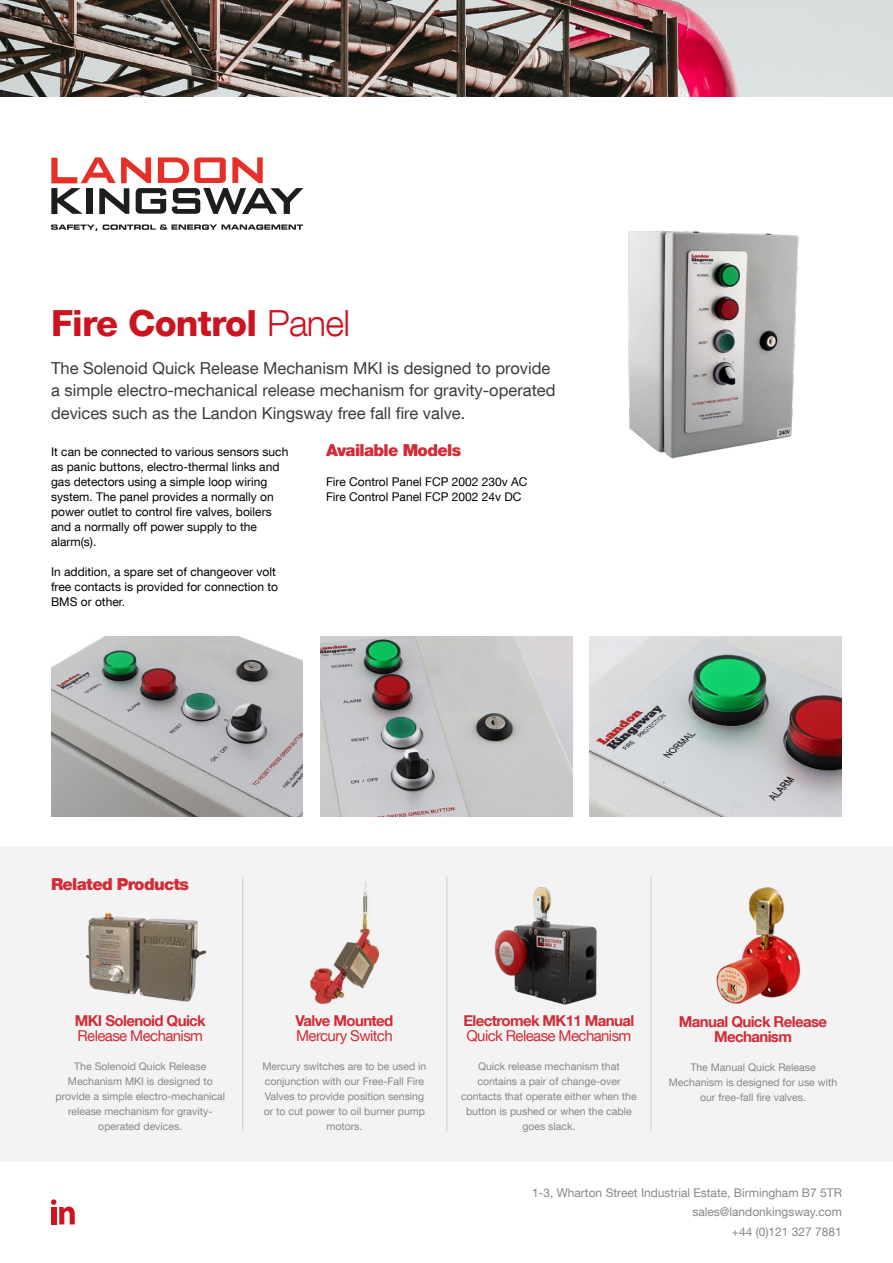
<style>
.page{position:relative;width:893px;height:1263px;background:#fff}
.page>*{position:absolute;margin:0;border:0;box-sizing:border-box;transform-origin:0 0}
.t1{font:800 36px "Helvetica Neue LT Com";letter-spacing:-.02em;color:#cc1421}
.t2{font:16.5px/22.5px "Helvetica Neue LT Com";color:#3c3c3b}
.t3{font:900 16.5px "Helvetica Neue LT Com";letter-spacing:-.04em;color:#d12c37}
.t4{font:700 15px/15px "Helvetica Neue LT Com";letter-spacing:-.04em;color:#d12c37;text-align:center}
.t5{font:15px "Helvetica Neue LT Com";letter-spacing:-.04em;color:#d12c37}
.t6{font:12px/15px "Helvetica Neue LT Com";color:#000}
.t7{font:12px/19.2px "Helvetica Neue LT Com";color:#878787;text-align:right}
.t8{font:10.5px/15px "Helvetica Neue LT Com";color:#878787;text-align:center}
.s1{font-weight:300}
</style>
<div class="page">
<svg style="left:51px;top:224px;width:46px;height:7px"></svg>
<svg style="left:103px;top:224px;width:200px;height:6px"></svg>
<svg style="left:51px;top:157px;width:252px;height:57px"></svg>
<svg style="left:51px;top:1199px;width:24px;height:25px"></svg>
<div style="left:51px;top:1207px;width:5px;height:17px;background:#cc1421"></div>
<img style="left:0;top:0;width:893px;height:96px">
<div style="left:0;top:846px;width:893px;height:315px;background:#f3f3f3"></div>
<hr style="left:242px;top:876px;width:1px;height:255px;background:#ccc">
<hr style="left:446px;top:876px;width:1px;height:255px;background:#ccc">
<hr style="left:651px;top:876px;width:1px;height:255px;background:#ccc">
<img style="left:86px;top:913px;width:120px;height:89px">
<img style="left:716px;top:887px;width:84px;height:117px">
<img style="left:628px;top:231px;width:171px;height:228px">
<img style="left:310px;top:882px;width:69px;height:122px">
<img style="left:494px;top:887px;width:103px;height:118px">
<img style="left:51px;top:636px;width:252px;height:180px">
<img style="left:320px;top:636px;width:253px;height:180px">
<img style="left:590px;top:636px;width:252px;height:180px">
<h1 class="t1" style="left:51px;top:302px;width:301px">Fire Control <span class="s1">Panel</span></h1>
<h2 class="t2" style="left:51px;top:356px;width:506px">The Solenoid Quick Release Mechanism MKI is designed to provide a simple electro-mechanical release mechanism for gravity-operated devices such as the Landon Kingsway free fall fire valve.</h2>
<p class="t6" style="left:51px;top:444px;width:239px">It can be connected to various sensors such as panic buttons, electro-thermal links and gas detectors using a simple loop wiring system. The panel provides a normally on power outlet to control fire valves, boilers and a normally off power supply to the alarm(s).</p>
<p class="t6" style="left:51px;top:564px;width:229px">In addition, a spare set of changeover volt free contacts is provided for connection to<br>BMS or other.</p>
<h2 class="t3" style="left:326px;top:440px;width:136px">Available Models</h2>
<p class="t6" style="left:326px;top:474px;width:203px">Fire Control Panel FCP 2002 230v AC<br>Fire Control Panel FCP 2002 24v DC</p>
<h2 class="t3" style="left:51px;top:874px;width:140px">Related Products</h2>
<h3 class="t4" style="left:75px;top:1013px;width:133px">MKI Solenoid Quick</h3>
<h3 class="t5" style="left:78px;top:1026px;width:127px">Release Mechanism</h3>
<p class="t8" style="left:56px;top:1058px;width:171px">The Solenoid Quick Release<br>Mechanism MKI is designed to provide a simple electro-mechanical release mechanism for gravity&shy;operated devices.</p>
<h3 class="t4" style="left:295px;top:1013px;width:100px">Valve Mounted</h3>
<h3 class="t5" style="left:296px;top:1026px;width:98px">Mercury Switch</h3>
<p class="t8" style="left:262px;top:1058px;width:165px">Mercury switches are to be used in conjunction with our Free-Fall Fire<br>Valves to provide position sensing or to cut power to oil burner pump motors.</p>
<h3 class="t4" style="left:463px;top:1013px;width:172px">Electromek MK11 Manual</h3>
<h3 class="t5" style="left:466px;top:1026px;width:166px">Quick Release Mechanism</h3>
<p class="t8" style="left:461px;top:1059px;width:177px">Quick release mechanism that contains a pair of change-over contacts that operate either when the button is pushed or when the cable goes slack.</p>
<h3 class="t4" style="left:679px;top:1014px;width:150px">Manual Quick Release<br>Mechanism</h3>
<p class="t8" style="left:669px;top:1059px;width:170px">The Manual Quick Release<br>Mechanism is designed for use with our free-fall fire valves.</p>
<p class="t7" style="left:532px;top:1183px;width:311px">1-3, Wharton Street Industrial Estate, Birmingham B7 5TR sales@landonkingsway.com<br>+44 (0)121 327 7881</p>
</div>
